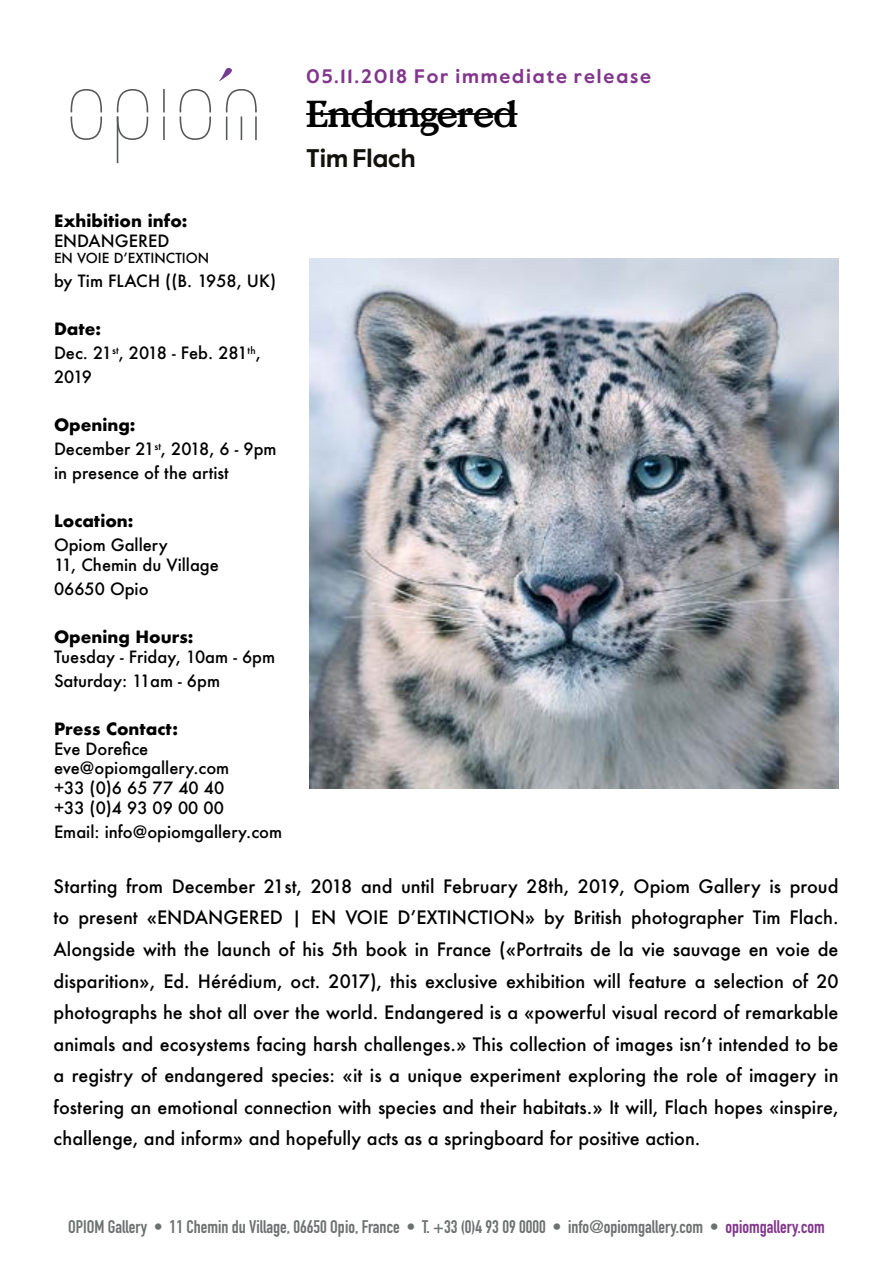
<style>
.page{position:relative;width:893px;height:1263px;background:#fff}
.page>*{position:absolute;margin:0;border:0;box-sizing:border-box;transform-origin:0 0}
.t1{font:37.5px "Value Serif";letter-spacing:-.02em;color:#000}
.t2{font:25.5px "Value Sans";color:#12110c}
.t3{font:19.5px "Value Sans";letter-spacing:.095em;color:#82368c}
.t4{font:500 18px/31.5px "Futura";color:#020203;text-align:justify}
.t5{font:700 18px "DIN Condensed";color:#6e7171}
.t6{font:500 16.5px/24px "Futura";color:#000}
.t7{font:700 16.5px "Futura";color:#000}
.t8{font:500 13.5px "Futura";color:#000}
.s1{font-weight:700}
.s2{color:#82368c}
</style>
<div class="page">
<img style="left:309px;top:258px;width:530px;height:530px">
<hr style="left:306px;top:113px;width:211px;height:2px;background:#000">
<svg style="left:218px;top:68px;width:14px;height:14px"></svg>
<svg style="left:225px;top:89px;width:32px;height:51px"></svg>
<svg style="left:70px;top:89px;width:32px;height:51px"></svg>
<svg style="left:179px;top:89px;width:32px;height:51px"></svg>
<svg style="left:116px;top:89px;width:33px;height:75px"></svg>
<hr style="left:163px;top:89px;width:2px;height:23px;background:#575858">
<hr style="left:163px;top:116px;width:2px;height:24px;background:#575858">
<p class="t3" style="left:306px;top:62px;width:346px">05.11.2018 For immediate release</p>
<h1 class="t1" style="left:306px;top:84px;width:213px">Endangered</h1>
<h2 class="t2" style="left:306px;top:141px;width:111px">Tim Flach</h2>
<p class="t7" style="left:54px;top:209px;width:135px">Exhibition info:</p>
<p class="t6" style="left:54px;top:228px;width:117px">ENDANGERED</p>
<p class="t8" style="left:54px;top:249px;width:157px">EN VOIE D’EXTINCTION</p>
<p class="t6" style="left:54px;top:269px;width:224px">by Tim FLACH ((B. 1958, UK)</p>
<p class="t6" style="left:54px;top:317px;width:208px"><span class="s1">Date:<br></span>Dec. 21<sup>st</sup>, 2018 - Feb. 281<sup>th</sup>,<br>2019</p>
<p class="t6" style="left:54px;top:413px;width:224px"><span class="s1">Opening:<br></span>December 21<sup>st</sup>, 2018, 6 - 9pm in presence of the artist</p>
<p class="t7" style="left:54px;top:509px;width:81px">Location:</p>
<p class="t6" style="left:54px;top:535px;width:166px;line-height:19.8px">Opiom Gallery<br>11, Chemin du Village</p>
<p class="t6" style="left:54px;top:576px;width:96px">06650 Opio</p>
<p class="t7" style="left:54px;top:625px;width:141px">Opening Hours:</p>
<p class="t6" style="left:54px;top:644px;width:223px">Tuesday - Friday, 10am - 6pm<br>Saturday: 11am - 6pm</p>
<p class="t7" style="left:54px;top:716px;width:126px">Press Contact:</p>
<p class="t6" style="left:54px;top:738px;width:177px;line-height:19.8px">Eve Dorefice eve@opiomgallery.com +33 (0)6 65 77 40 40 +33 (0)4 93 09 00 00</p>
<p class="t6" style="left:54px;top:819px;width:230px">Email: info@opiomgallery.com</p>
<p class="t4" style="left:54px;top:870px;width:786px">Starting from December 21st, 2018 and until February 28th, 2019, Opiom Gallery is proud to present «ENDANGERED | EN VOIE D’EXTINCTION» by British photographer Tim Flach.<br>Alongside with the launch of his 5th book in France («Portraits de la vie sauvage en voie de disparition», Ed. Hérédium, oct. 2017), this exclusive exhibition will feature a selection of 20 photographs he shot all over the world. Endangered is a «powerful visual record of remarkable animals and ecosystems facing harsh challenges.» This collection of images isn’t intended to be a registry of endangered species: «it is a unique experiment exploring the role of imagery in fostering an emotional connection with species and their habitats.» It will, Flach hopes «inspire, challenge, and inform» and hopefully acts as a springboard for positive action.</p>
<p class="t5" style="left:68px;top:1215px;width:758px">OPIOM Gallery • 11 Chemin du Village, 06650 Opio, France • T. +33 (0)4 93 09 0000 • info@opiomgallery.com • <span class="s2">opiomgallery.com</span></p>
</div>
